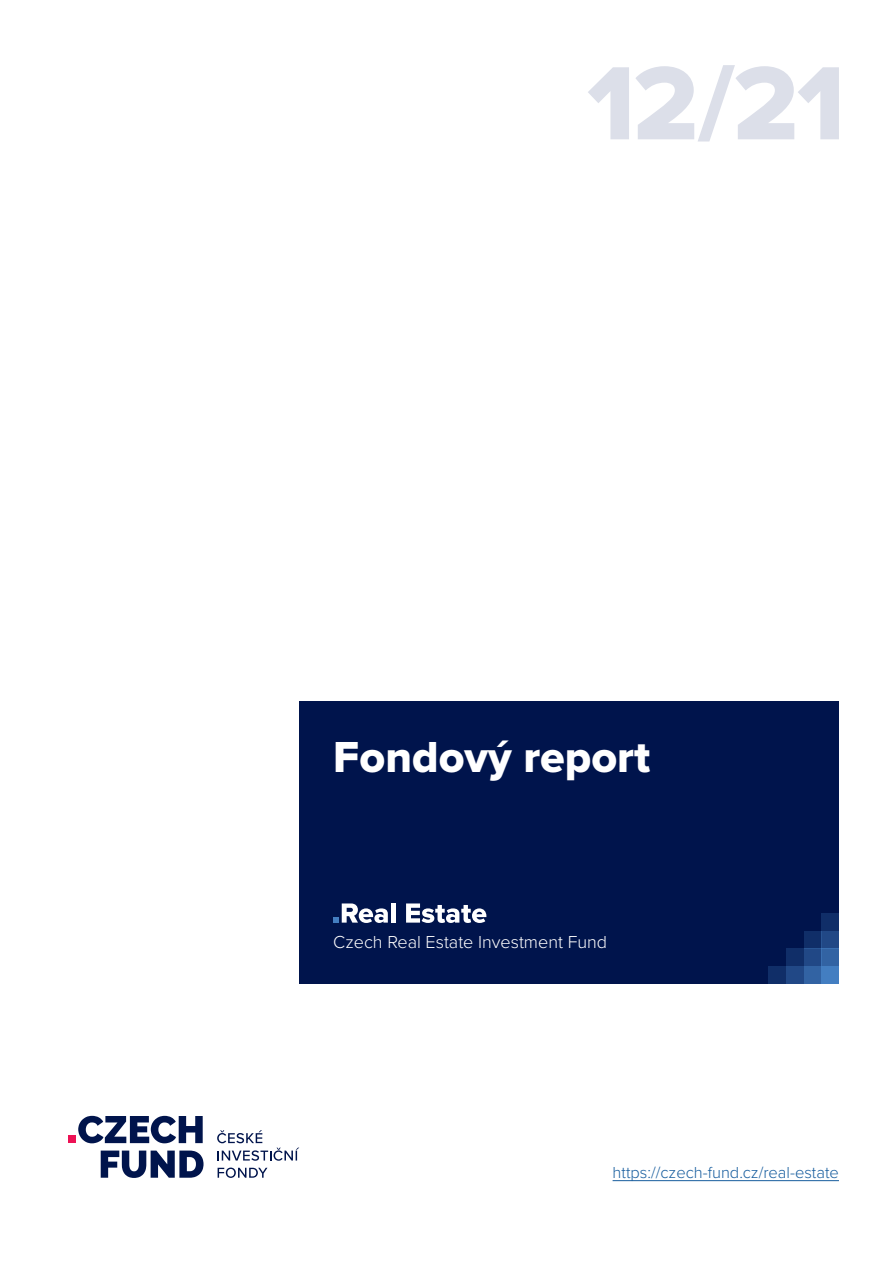
<style>
.page{position:relative;width:893px;height:1263px;background:#fff}
.page>*{position:absolute;margin:0;border:0;box-sizing:border-box;transform-origin:0 0}
.t1{font:108px "Proxima Nova Extrabld";color:#dcdfe9}
.t2{font:45px "Proxima Nova Extrabld";color:#fff}
.t3{font:300 18px "Proxima Nova";color:#fff}
.t4{font:300 16.5px "Proxima Nova";color:#175d9e}
</style>
<div class="page">
<hr style="left:613px;top:1180px;width:226px;height:1px;background:#175d9e">
<div style="left:299px;top:701px;width:540px;height:283px;background:#00144c"></div>
<svg style="left:101px;top:1150px;width:103px;height:28px"></svg>
<svg style="left:78px;top:1116px;width:125px;height:27px"></svg>
<div style="left:68px;top:1136px;width:7px;height:7px;background:#ed1255"></div>
<svg style="left:218px;top:1167px;width:49px;height:11px"></svg>
<svg style="left:217px;top:1130px;width:82px;height:31px"></svg>
<hr style="left:391px;top:903px;width:4px;height:20px;background:#fff">
<svg style="left:406px;top:903px;width:80px;height:20px"></svg>
<svg style="left:333px;top:903px;width:55px;height:20px"></svg>
<div style="left:821px;top:931px;width:18px;height:17px;background:#214886"></div>
<div style="left:821px;top:966px;width:18px;height:18px;background:#437ec1"></div>
<div style="left:786px;top:966px;width:18px;height:18px;background:#214886"></div>
<div style="left:804px;top:948px;width:17px;height:18px;background:#214886"></div>
<div style="left:821px;top:948px;width:18px;height:18px;background:#3263a3"></div>
<div style="left:804px;top:931px;width:17px;height:17px;background:#102e68"></div>
<div style="left:786px;top:948px;width:18px;height:18px;background:#102e68"></div>
<div style="left:821px;top:913px;width:18px;height:18px;background:#102e68"></div>
<div style="left:804px;top:966px;width:17px;height:18px;background:#3263a3"></div>
<div style="left:768px;top:966px;width:18px;height:18px;background:#102e68"></div>
<p class="t1" style="left:587px;top:41px;width:260px">12/21</p>
<p class="t2" style="left:333px;top:731px;width:319px">Fondový report</p>
<p class="t3" style="left:333px;top:929px;width:275px">Czech Real Estate Investment Fund</p>
<p class="t4" style="left:613px;top:1160px;width:228px">https://czech-fund.cz/real-estate</p>
</div>
